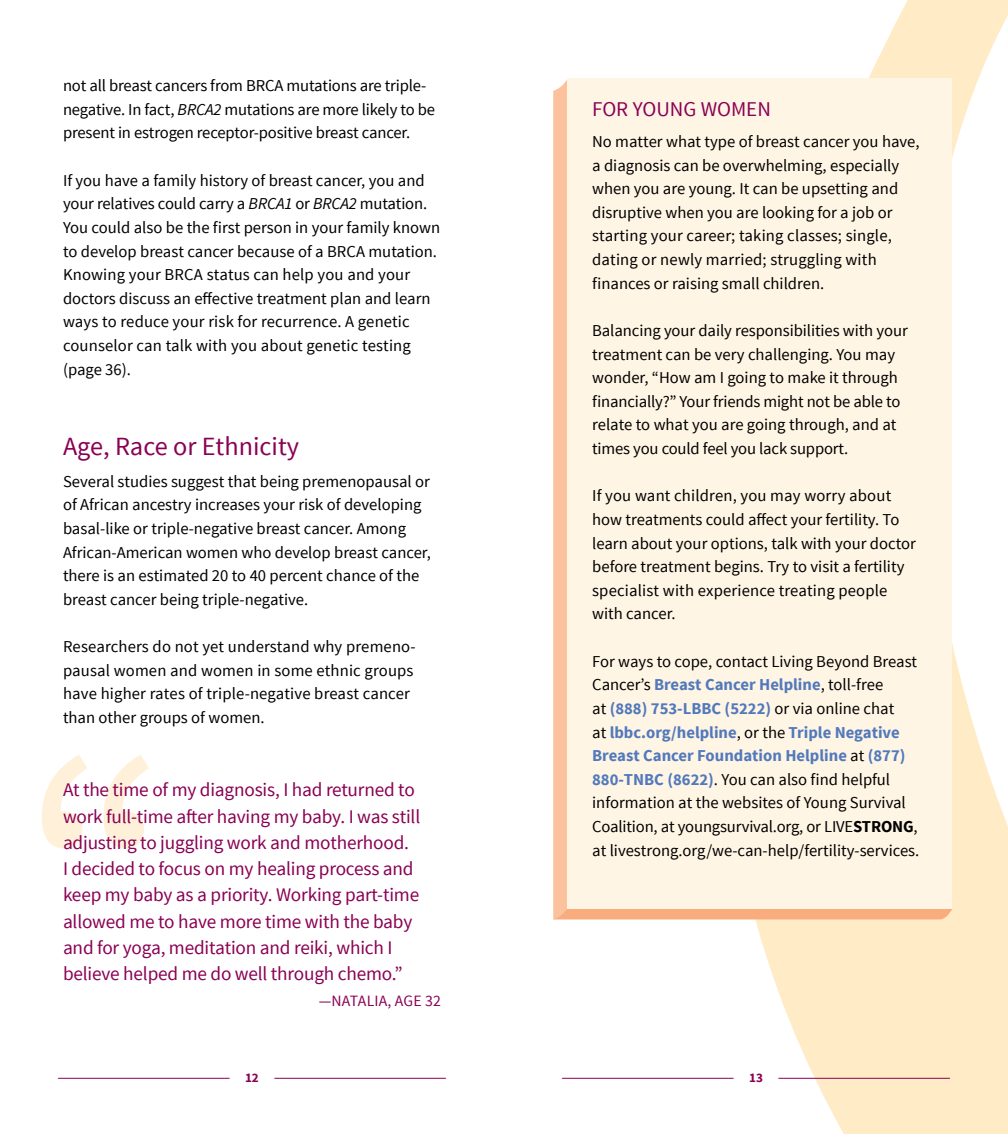
<style>
.page{position:relative;width:1008px;height:1134px;background:#fff}
.page>*{position:absolute;margin:0;border:0;box-sizing:border-box;transform-origin:0 0}
.t1{font:350px "Source Sans Pro";color:#fff1d9}
.t2{font:26.25px "Source Sans Pro";color:#8a0054}
.t3{font:21px "Source Sans Pro";color:#8a0054}
.t4{font:19.25px/26.2px "Source Sans Pro";letter-spacing:-.01em;color:#8a0054}
.t5{font:16.62px/23.6px "Source Sans Pro";color:#000}
.t6{font:15.75px "Source Sans Pro";color:#8a0054}
.t7{font:700 13.12px "Source Sans Pro";color:#8a0054}
.s1{font-style:italic}
.s2{font-weight:700;color:#5279bc}
.s3{font-weight:700}
</style>
<div class="page">
<svg style="left:553px;top:0;width:455px;height:1134px"></svg>
<svg style="left:553px;top:78px;width:399px;height:841px;background:#fbbe97"></svg>
<div style="left:567px;top:79px;width:385px;height:830px;background:#fff5e4"></div>
<hr style="left:58px;top:1078px;width:172px;height:1px;background:#8a0054">
<hr style="left:274px;top:1078px;width:172px;height:1px;background:#8a0054">
<hr style="left:562px;top:1078px;width:172px;height:1px;background:#8a0054">
<hr style="left:778px;top:1078px;width:172px;height:1px;background:#8a0054">
<p class="t5" style="left:63px;top:74px;width:374px">not all breast cancers from BRCA mutations are triple&shy;negative. In fact, <span class="s1">BRCA2</span> mutations are more likely to be present in estrogen receptor-positive breast cancer.</p>
<p class="t5" style="left:63px;top:169px;width:379px">If you have a family history of breast cancer, you and your relatives could carry a <span class="s1">BRCA1</span> or <span class="s1">BRCA2</span> mutation.<br>You could also be the first person in your family known to develop breast cancer because of a BRCA mutation.<br>Knowing your BRCA status can help you and your doctors discuss an effective treatment plan and learn ways to reduce your risk for recurrence. A genetic counselor can talk with you about genetic testing (page 36).</p>
<h2 class="t2" style="left:63px;top:430px;width:238px">Age, Race or Ethnicity</h2>
<p class="t5" style="left:63px;top:470px;width:369px">Several studies suggest that being premenopausal or of African ancestry increases your risk of developing basal-like or triple-negative breast cancer. Among African-American women who develop breast cancer, there is an estimated 20 to 40 percent chance of the breast cancer being triple-negative.</p>
<p class="t5" style="left:63px;top:635px;width:354px">Researchers do not yet understand why premeno&shy;pausal women and women in some ethnic groups have higher rates of triple-negative breast cancer than other groups of women.</p>
<h1 class="t1" style="left:22px;top:665px;width:150px">“</h1>
<p class="t4" style="left:63px;top:777px;width:359px">At the time of my diagnosis, I had returned to work full-time after having my baby. I was still adjusting to juggling work and motherhood.<br>I decided to focus on my healing process and keep my baby as a priority. Working part-time allowed me to have more time with the baby and for yoga, meditation and reiki, which I believe helped me do well through chemo.”</p>
<p class="t6" style="left:319px;top:991px;width:32px">—Natalia</p>
<p class="t6" style="left:388px;top:991px;width:18px">, age</p>
<p class="t6" style="left:425px;top:991px;width:17px">32</p>
<p class="t3" style="left:592px;top:96px;width:65px">For Young</p>
<p class="t3" style="left:701px;top:96px;width:31px">Women</p>
<p class="t5" style="left:592px;top:130px;width:329px">No matter what type of breast cancer you have, a diagnosis can be overwhelming, especially when you are young. It can be upsetting and disruptive when you are looking for a job or starting your career; taking classes; single, dating or newly married; struggling with finances or raising small children.</p>
<p class="t5" style="left:592px;top:319px;width:317px">Balancing your daily responsibilities with your treatment can be very challenging. You may wonder, “How am I going to make it through financially?” Your friends might not be able to relate to what you are going through, and at times you could feel you lack support.</p>
<p class="t5" style="left:592px;top:484px;width:325px">If you want children, you may worry about how treatments could affect your fertility. To learn about your options, talk with your doctor before treatment begins. Try to visit a fertility specialist with experience treating people with cancer.</p>
<p class="t5" style="left:592px;top:650px;width:327px">For ways to cope, contact Living Beyond Breast Cancer’s <span class="s2">Breast Cancer Helpline</span>, toll-free<br>at <span class="s2">(888) 753-LBBC (5222)</span> or via online chat<br>at <span class="s2">lbbc.org/helpline</span>, or the <span class="s2">Triple Negative Breast Cancer Foundation Helpline</span> at <span class="s2">(877)<br>880-TNBC (8622)</span>. You can also find helpful information at the websites of Young Survival Coalition, at youngsurvival.org, or LIVE<span class="s3">STRON</span></p>
<p class="t5" style="left:592px;top:815px;width:329px;text-align:right"><span class="s3">G</span>,<br>at livestrong.org/we-can-help/fertility-services.</p>
<p class="t7" style="left:245px;top:1069px;width:15px">12</p>
<p class="t7" style="left:749px;top:1069px;width:15px">13</p>
</div>
